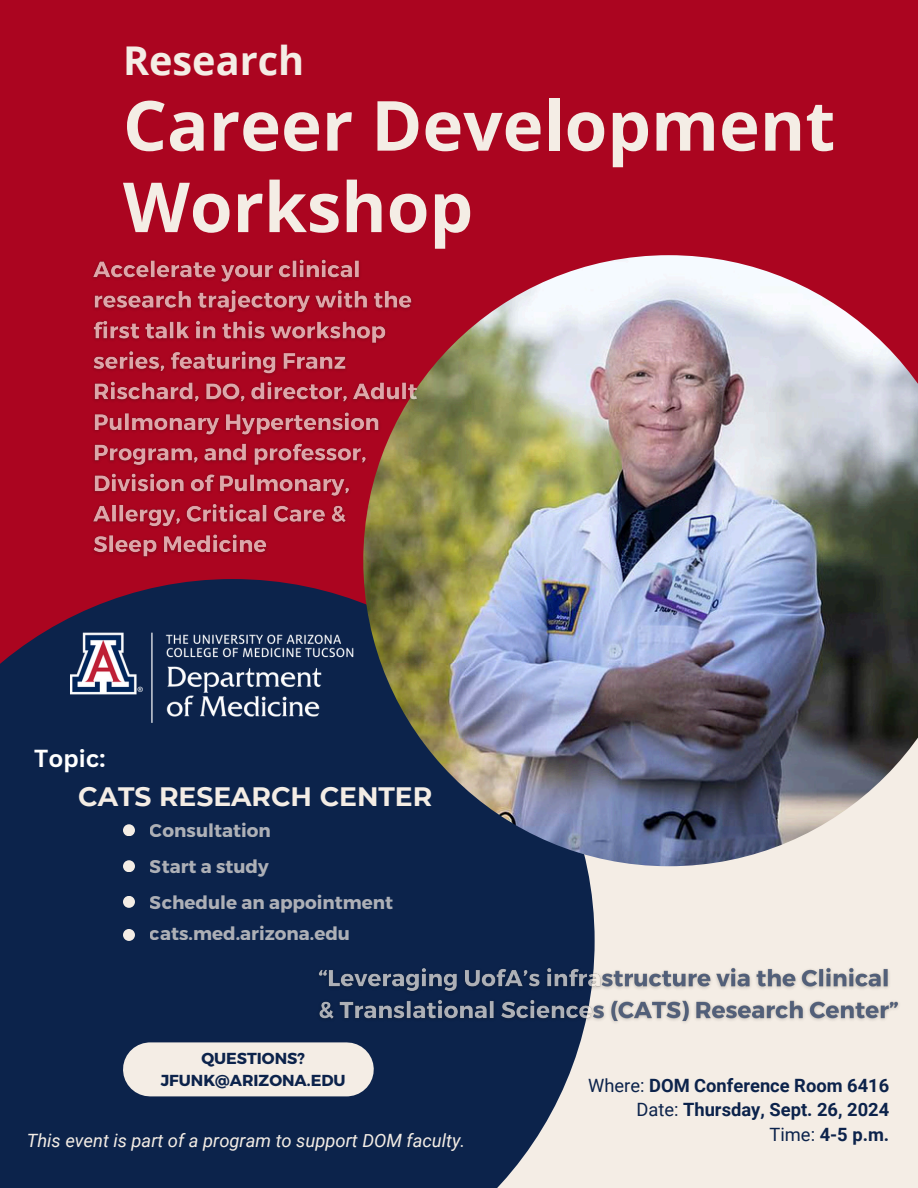
<style>
.page{position:relative;width:918px;height:1188px;background:#ab0520}
.page>*{position:absolute;margin:0;border:0;box-sizing:border-box;transform-origin:0 0}
.t1{font:700 69.15px "Open Sans";color:#f4ede5}
.t2{font:700 39.6px "Open Sans";color:#f4ede5}
.t3{font:700 26.55px "Montserrat";color:#f4ede5}
.t4{font:700 24px "Canva Sans";color:#fff}
.t5{font:700 18.3px "Roboto";color:#0c234b}
.t6{font:700 18.3px/36.2px "Montserrat";color:#f4ede5}
.t7{font:italic 18.3px "Roboto";color:#f4ede5}
.t8{font:700 15.9px/21.3px "Montserrat";color:#0c234b;text-align:center}
.s1{font-weight:400}
</style>
<div class="page">
<div style="left:413px;top:594px;width:505px;height:594px;background:#f4ede5"></div>
<svg style="left:0;top:579px;width:595px;height:609px;background:#1a2a50"></svg>
<div style="left:150px;top:1042px;width:197px;height:54px;background:#f4ede5"></div>
<img style="left:363px;top:255px;width:555px;height:611px">
<div style="left:123px;top:824px;width:12px;height:12px;background:#f4ede5;border-radius:50%"></div>
<div style="left:123px;top:860px;width:12px;height:12px;background:#f4ede5;border-radius:50%"></div>
<div style="left:123px;top:896px;width:12px;height:12px;background:#f4ede5;border-radius:50%"></div>
<div style="left:123px;top:929px;width:12px;height:12px;background:#f4ede5;border-radius:50%"></div>
<img style="left:70px;top:633px;width:284px;height:90px">
<img style="left:93px;top:255px;width:331px;height:308px">
<img style="left:312px;top:961px;width:587px;height:68px">
<h6 class="t2" style="left:123px;top:33px;width:183px">Research</h6>
<p class="t1" style="left:123px;top:77px;width:714px">Career Development</p>
<h4 class="t1" style="left:123px;top:158px;width:352px">Workshop</h4>
<h6 class="t4" style="left:34px;top:741px;width:73px">Topic:</h6>
<p class="t3" style="left:78px;top:780px;width:356px">CATS RESEARCH CENTER</p>
<p class="t6" style="left:150px;top:811px;width:245px">Consultation<br>Start a study<br>Schedule an appointment</p>
<p class="t6" style="left:150px;top:914px;width:202px">cats.med.arizona.edu</p>
<h1 class="t8" style="left:161px;top:1047px;width:186px">QUESTIONS?<br>JFUNK@ARIZONA.EDU</h1>
<p class="t7" style="left:27px;top:1130px;width:440px">This event is part of a program to support DOM faculty.</p>
<h3 class="t5" style="left:588px;top:1075px;width:303px"><span class="s1">Where:</span> DOM Conference Room 6416</h3>
<h6 class="t5" style="left:636px;top:1099px;width:254px"><span class="s1">Date:</span> Thursday, Sept. 26, 2024</h6>
<h6 class="t5" style="left:770px;top:1124px;width:121px"><span class="s1">Time:</span> 4-5 p.m.</h6>
</div>
